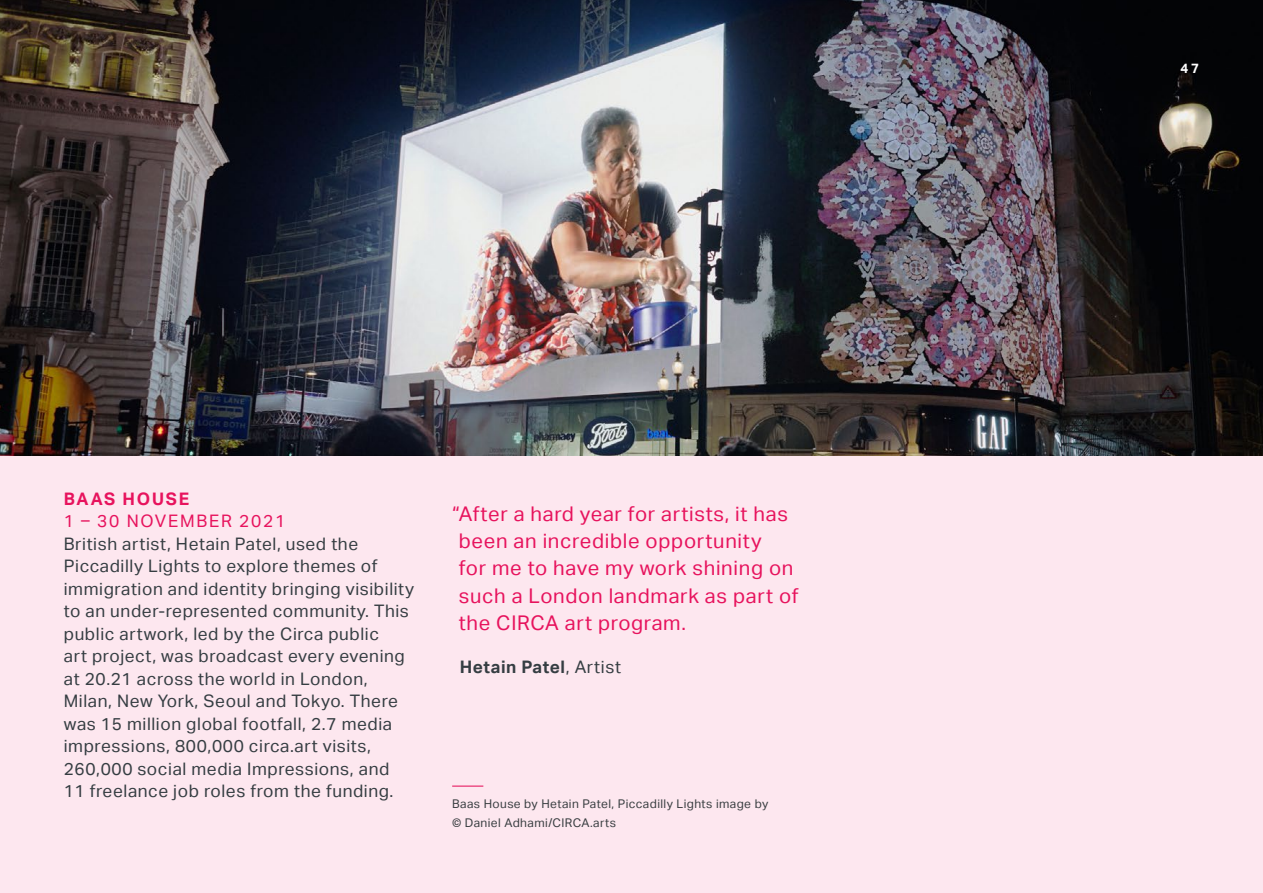
<style>
.page{position:relative;width:1263px;height:893px;background:#fde7ef}
.page>*{position:absolute;margin:0;border:0;box-sizing:border-box;transform-origin:0 0}
.t1{font:20.25px/27px "Aktiv Grotesk";letter-spacing:.035em;color:#e7135d}
.t2{font:17.25px/22.5px "Aktiv Grotesk";letter-spacing:.035em;color:#353d42}
.t3{font:17.25px/22.5px "Aktiv Grotesk";letter-spacing:.1em;color:#e7135d}
.t4{font:700 17.25px "Aktiv Grotesk";letter-spacing:.035em;color:#353d42}
.t5{font:700 13.5px "Aktiv Grotesk";color:#fff}
.SOURCE{font:12px/19.5px "Aktiv Grotesk";letter-spacing:.035em;color:#393e41}
.s1{font-weight:700}
.s2{font-weight:400}
</style>
<div class="page">
<hr style="left:452px;top:785px;width:31px;height:2px;background:#e71f64">
<img style="left:0;top:0;width:1263px;height:455px">
<p class="t3" style="left:64px;top:487px;width:223px"><span class="s1">BAAS HOUSE<br></span>1 – 30 NOVEMBER 2021</p>
<p class="t2" style="left:64px;top:532px;width:352px">British artist, Hetain Patel, used the Piccadilly Lights to explore themes of immigration and identity bringing visibility to an under-represented community. This public artwork, led by the Circa public<br>art project, was broadcast every evening at 20.21 across the world in London, Milan, New York, Seoul and Tokyo. There was 15 million global footfall, 2.7 media impressions, 800,000 circa.art visits, 260,000 social media Impressions, and 11 freelance job roles from the funding.</p>
<p class="t1" style="left:459px;top:501px;width:341px;text-indent:-7px">“After a hard year for artists, it has been an incredible opportunity<br>for me to have my work shining on such a London landmark as part of the CIRCA art program.</p>
<p class="t4" style="left:460px;top:657px;width:163px">Hetain Patel<span class="s2">, Artist</span></p>
<p class="SOURCE" style="left:452px;top:794px;width:318px">Baas House by Hetain Patel, Piccadilly Lights image by © Daniel Adhami/CIRCA.arts</p>
<p class="t5" style="left:1180px;top:61px;width:20px">47</p>
</div>
